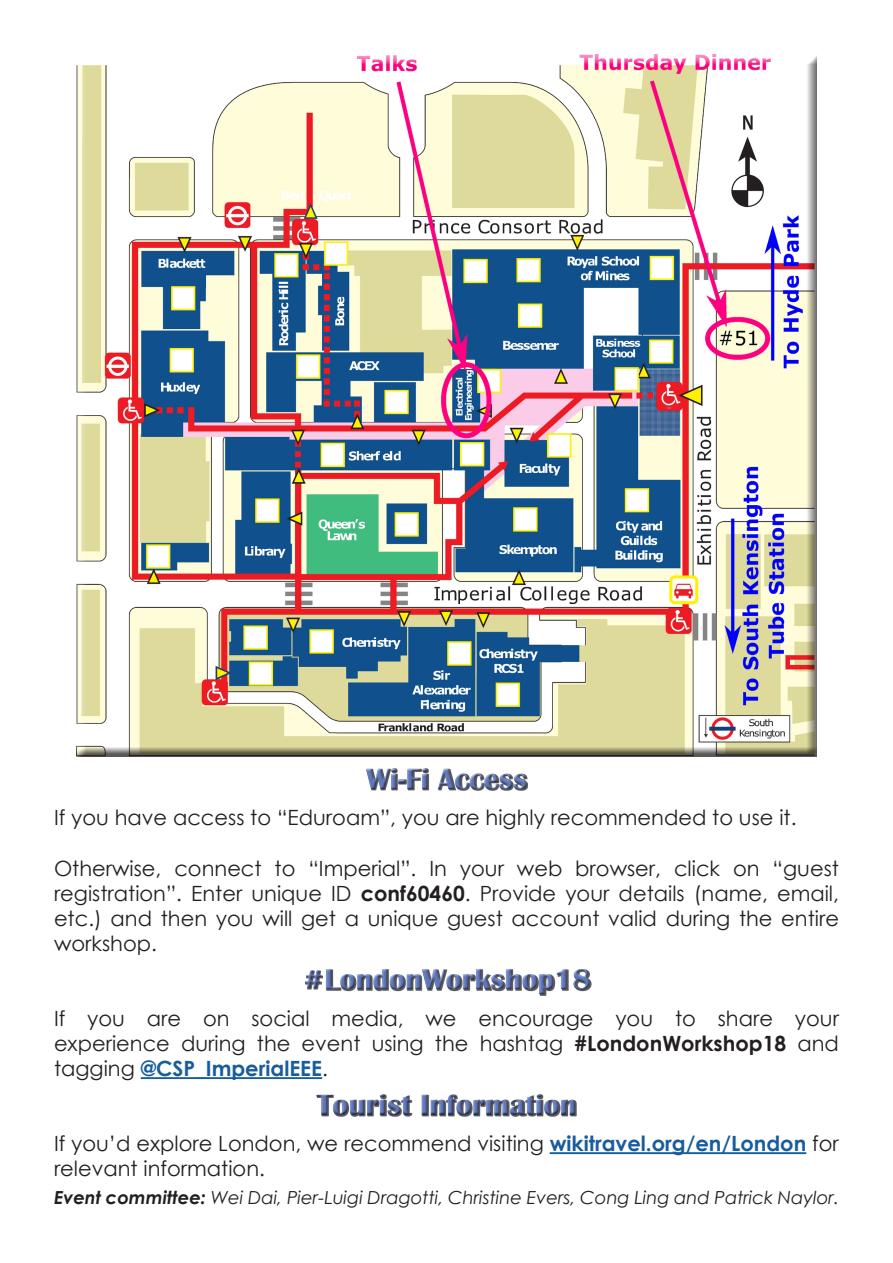
<style>
.page{position:relative;width:893px;height:1263px;background:#fff}
.page>*{position:absolute;margin:0;border:0;box-sizing:border-box;transform-origin:0 0}
.t1{font:700 30px "Britannic";color:#5e77bb}
.t2{font:21px/25.2px "Century Gothic";color:#231f20;text-align:justify}
.t3{font:700 21px "Century Gothic";color:#175d9e}
.t4{font:italic 18px "Century Gothic";color:#231f20}
.s1{font-weight:700}
.s2{font-weight:400;color:#231f20}
.s3{font-weight:700;color:#175d9e}
</style>
<div class="page">
<div style="left:70px;top:51px;width:757px;height:707px;background:#231f20;opacity:.75"></div>
<div style="left:369px;top:768px;width:160px;height:23px;background:#231f20;opacity:.75"></div>
<hr style="left:550px;top:1152px;width:256px;height:2px;background:#175d9e">
<div style="left:317px;top:1094px;width:260px;height:23px;background:#231f20;opacity:.75"></div>
<div style="left:315px;top:1094px;width:262px;height:22px;background:#231f20;opacity:.75"></div>
<hr style="left:141px;top:1077px;width:181px;height:2px;background:#175d9e">
<div style="left:303px;top:968px;width:289px;height:28px;background:#231f20;opacity:.75"></div>
<h1 class="t1" style="left:366px;top:762px;width:163px">Wi-Fi Access</h1>
<p class="t2" style="left:54px;top:805px;width:744px">If you have access to “Eduroam”, you are highly recommended to use it.</p>
<p class="t2" style="left:54px;top:855px;width:786px">Otherwise, connect to “Imperial”. In your web browser, click on “guest</p>
<p class="t2" style="left:54px;top:880px;width:786px">registration”. Enter unique ID <span class="s1">conf60460</span>. Provide your details (name, email, etc.) and then you will get a unique guest account valid during the entire workshop.</p>
<h1 class="t1" style="left:302px;top:962px;width:290px">#LondonWorkshop18</h1>
<p class="t2" style="left:54px;top:1005px;width:786px">If you are on social media, we encourage you to share your</p>
<p class="t2" style="left:54px;top:1030px;width:786px">experience during the event using the hashtag <span class="s1">#LondonWorkshop18</span> and</p>
<p class="t3" style="left:54px;top:1052px;width:275px"><span class="s2">tagging</span> @CSP_ImperialEEE<span class="s2">.</span></p>
<h1 class="t1" style="left:317px;top:1088px;width:261px">Tourist Information</h1>
<p class="t2" style="left:54px;top:1131px;width:786px">If you’d explore London, we recommend visiting <span class="s3">wikitravel.org/en/London</span> for relevant information.</p>
<p class="t4" style="left:54px;top:1185px;width:786px"><span class="s1">Event committee:</span> Wei Dai, Pier-Luigi Dragotti, Christine Evers, Cong Ling and Patrick Naylor.</p>
</div>
